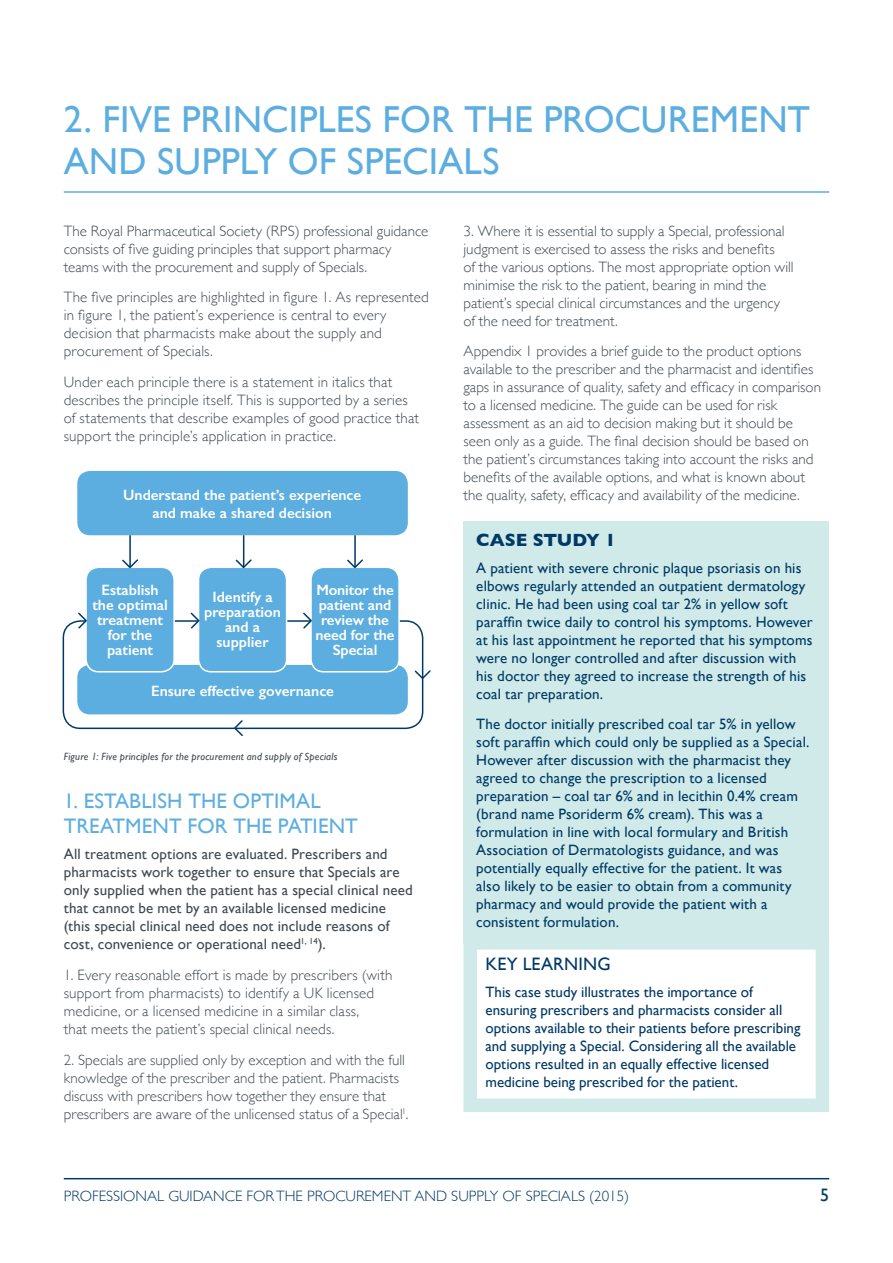
<style>
.page{position:relative;width:893px;height:1263px;background:#fff}
.page>*{position:absolute;margin:0;border:0;box-sizing:border-box;transform-origin:0 0}
.Header1{font:37.5px/42px "Gill Sans";color:#5daee0}
.Subheader1{font:21px/25.2px "Gill Sans";letter-spacing:.005em;color:#5daee0}
.case_study_header{font:18px "Gill Sans";letter-spacing:.005em;color:#003965}
.case_study_header-2{font:700 18px "Gill Sans";color:#003965}
.Body{font:300 15px/18px "Gill Sans";letter-spacing:.005em;color:#40494f}
.case_study_body{font:15px/18px "Gill Sans";letter-spacing:.005em;color:#003965}
.Body-2{font:15px/18px "Gill Sans";letter-spacing:.01em;color:#40494f}
.t1{font:600 15px/15px "Gill Sans";color:#fff;text-align:center}
.t2{font:300 15px "Gill Sans";color:#003965}
.footnote{font:italic 10.5px "Gill Sans";letter-spacing:.02em;color:#40494f}
</style>
<div class="page">
<hr style="left:64px;top:1178px;width:765px;height:1px;background:#003965">
<hr style="left:64px;top:191px;width:765px;height:2px;background:#5daee0">
<div style="left:463px;top:521px;width:366px;height:422px;background:#cfeae8"></div>
<div style="left:63px;top:620px;width:360px;height:109px;border:2px solid #003965;border-radius:17px"></div>
<div style="left:77px;top:665px;width:331px;height:49px;background:#5daee0;border-radius:13px"></div>
<div style="left:86px;top:567px;width:88px;height:105px;background:#5daee0;border-radius:13px"></div>
<div style="left:85px;top:566px;width:90px;height:106px;border:2px solid #fff;border-radius:13px"></div>
<div style="left:311px;top:567px;width:88px;height:105px;background:#5daee0;border-radius:13px"></div>
<div style="left:310px;top:566px;width:90px;height:106px;border:2px solid #fff;border-radius:13px"></div>
<div style="left:199px;top:567px;width:88px;height:105px;background:#5daee0;border-radius:13px"></div>
<div style="left:198px;top:566px;width:89px;height:106px;border:2px solid #fff;border-radius:13px"></div>
<div style="left:77px;top:471px;width:331px;height:64px;background:#5daee0;border-radius:13px"></div>
<svg style="left:189px;top:611px;width:12px;height:19px"></svg>
<svg style="left:302px;top:611px;width:11px;height:19px"></svg>
<svg style="left:414px;top:669px;width:17px;height:11px"></svg>
<svg style="left:233px;top:720px;width:11px;height:16px"></svg>
<svg style="left:77px;top:611px;width:11px;height:19px"></svg>
<svg style="left:121px;top:559px;width:18px;height:10px"></svg>
<svg style="left:234px;top:558px;width:19px;height:11px"></svg>
<svg style="left:346px;top:559px;width:18px;height:10px"></svg>
<hr style="left:129px;top:535px;width:2px;height:31px;background:#003965">
<hr style="left:243px;top:535px;width:1px;height:31px;background:#003965">
<hr style="left:354px;top:535px;width:2px;height:31px;background:#003965">
<div style="left:463px;top:936px;width:366px;height:176px;border:14px solid #cfeae8"></div>
<p class="Header1" style="left:64px;top:98px;width:748px">2. FIVE PRINCIPLES FOR THE PROCUREMENT<br>AND SUPPLY OF SPECIALS</p>
<p class="Body" style="left:64px;top:221px;width:366px">The Royal Pharmaceutical Society (RPS) professional guidance consists of five guiding principles that support pharmacy teams with the procurement and supply of Specials.</p>
<p class="Body" style="left:64px;top:288px;width:366px">The five principles are highlighted in figure 1. As represented in figure 1, the patient’s experience is central to every decision that pharmacists make about the supply and procurement of Specials.</p>
<p class="Body" style="left:64px;top:372px;width:357px">Under each principle there is a statement in italics that describes the principle itself. This is supported by a series of statements that describe examples of good practice that support the principle’s application in practice.</p>
<p class="t1" style="left:123px;top:486px;width:240px;line-height:18px">Understand the patient’s experience and make a shared decision</p>
<p class="t1" style="left:92px;top:582px;width:77px">Establish the optimal treatment for the patient</p>
<p class="t1" style="left:204px;top:590px;width:78px">Identify a preparation and a supplier</p>
<p class="t1" style="left:316px;top:582px;width:80px">Monitor the patient and review the need for the<br>Special</p>
<p class="t1" style="left:151px;top:683px;width:184px">Ensure effective governance</p>
<p class="footnote" style="left:64px;top:750px;width:275px">Figure 1: Five principles for the procurement and supply of Specials</p>
<p class="Subheader1" style="left:64px;top:788px;width:296px">1. ESTABLISH THE OPTIMAL<br>TREATMENT FOR THE PATIENT</p>
<p class="Body-2" style="left:64px;top:845px;width:350px">All treatment options are evaluated. Prescribers and pharmacists work together to ensure that Specials are only supplied when the patient has a special clinical need that cannot be met by an available licensed medicine (this special clinical need does not include reasons of cost, convenience or operational need<sup>1,</sup> <sup>14</sup>).</p>
<p class="Body" style="left:64px;top:965px;width:330px">1. Every reasonable effort is made by prescribers (with support from pharmacists) to identify a UK licensed medicine, or a licensed medicine in a similar class,<br>that meets the patient’s special clinical needs.</p>
<p class="Body" style="left:64px;top:1050px;width:346px">2. Specials are supplied only by exception and with the full knowledge of the prescriber and the patient. Pharmacists discuss with prescribers how together they ensure that prescribers are aware of the unlicensed status of a Special<sup>1</sup>.</p>
<p class="Body" style="left:463px;top:221px;width:332px">3. Where it is essential to supply a Special, professional judgment is exercised to assess the risks and benefits<br>of the various options. The most appropriate option will minimise the risk to the patient, bearing in mind the patient’s special clinical circumstances and the urgency of the need for treatment.</p>
<p class="Body" style="left:463px;top:342px;width:359px">Appendix 1 provides a brief guide to the product options available to the prescriber and the pharmacist and identifies gaps in assurance of quality, safety and efficacy in comparison to a licensed medicine. The guide can be used for risk assessment as an aid to decision making but it should be seen only as a guide. The final decision should be based on the patient’s circumstances taking into account the risks and benefits of the available options, and what is known about the quality, safety, efficacy and availability of the medicine.</p>
<p class="case_study_header-2" style="left:476px;top:526px;width:141px">CASE STUDY 1</p>
<p class="case_study_body" style="left:476px;top:558px;width:338px">A patient with severe chronic plaque psoriasis on his elbows regularly attended an outpatient dermatology clinic. He had been using coal tar 2% in yellow soft paraffin twice daily to control his symptoms. However at his last appointment he reported that his symptoms were no longer controlled and after discussion with his doctor they agreed to increase the strength of his coal tar preparation.</p>
<p class="case_study_body" style="left:476px;top:715px;width:335px">The doctor initially prescribed coal tar 5% in yellow soft paraffin which could only be supplied as a Special.<br>However after discussion with the pharmacist they agreed to change the prescription to a licensed preparation – coal tar 6% and in lecithin 0.4% cream (brand name Psoriderm 6% cream). This was a formulation in line with local formulary and British Association of Dermatologists guidance, and was potentially equally effective for the patient. It was also likely to be easier to obtain from a community pharmacy and would provide the patient with a consistent formulation.</p>
<p class="case_study_header" style="left:485px;top:954px;width:127px">KEY LEARNING</p>
<p class="case_study_body" style="left:485px;top:983px;width:316px">This case study illustrates the importance of ensuring prescribers and pharmacists consider all options available to their patients before prescribing and supplying a Special. Considering all the available options resulted in an equally effective licensed medicine being prescribed for the patient.</p>
<p class="t2" style="left:64px;top:1184px;width:567px">PROFESSIONAL GUIDANCE FOR THE PROCUREMENT AND SUPPLY OF SPECIALS (2015)</p>
<p class="case_study_header" style="left:820px;top:1184px;width:10px">5</p>
</div>
